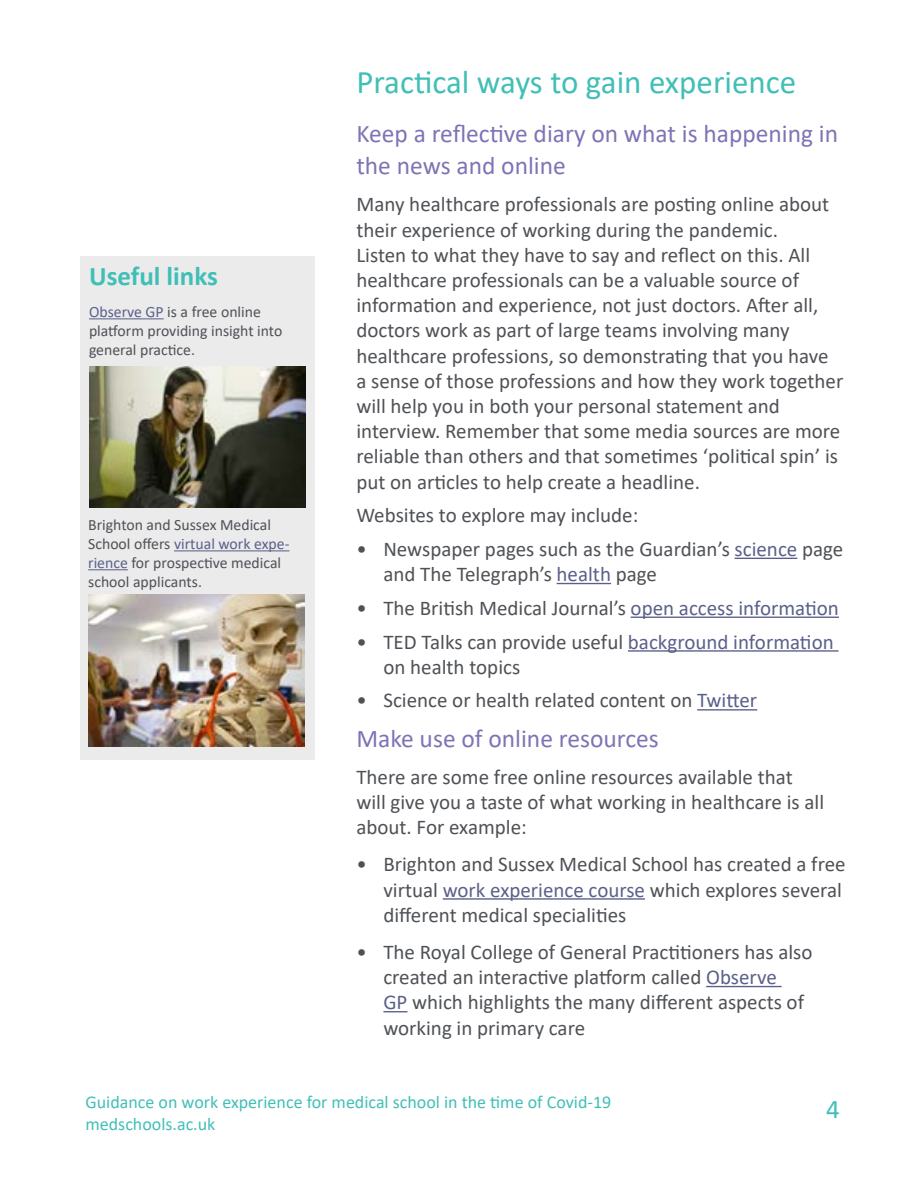
<style>
.page{position:relative;width:918px;height:1188px;background:#fff}
.page>*{position:absolute;margin:0;border:0;box-sizing:border-box;transform-origin:0 0}
.t1{font:33px "Calibri";color:#41bfb6}
.t2{font:700 27px "Calibri";color:#3fbfb6}
.t3{font:27px "Calibri";color:#41bfb6}
.t4{font:25.5px/32.4px "Calibri";color:#8073b5}
.t5{font:21px/25.2px "Calibri";color:#4e5156}
.t6{font:18px/21.6px "Calibri";color:#41bfb6}
.t7{font:15.75px/18.9px "Calibri";color:#4e5156}
.s1{color:#5b608a}
</style>
<div class="page">
<hr style="left:735px;top:558px;width:62px;height:1px;background:#5b608a">
<hr style="left:557px;top:583px;width:54px;height:1px;background:#5b608a">
<hr style="left:631px;top:617px;width:208px;height:1px;background:#5b608a">
<hr style="left:628px;top:650px;width:211px;height:2px;background:#5b608a">
<hr style="left:697px;top:709px;width:60px;height:2px;background:#5b608a">
<hr style="left:443px;top:898px;width:202px;height:2px;background:#5b608a">
<hr style="left:706px;top:986px;width:76px;height:1px;background:#5b608a">
<svg style="left:383px;top:1011px;width:24px;height:1px"></svg>
<div style="left:80px;top:256px;width:235px;height:504px;background:#ebebec"></div>
<hr style="left:89px;top:318px;width:75px;height:1px;background:#5b608a">
<hr style="left:174px;top:550px;width:116px;height:1px;background:#5b608a">
<hr style="left:88px;top:569px;width:40px;height:1px;background:#5b608a">
<img style="left:89px;top:367px;width:217px;height:141px">
<img style="left:88px;top:594px;width:217px;height:153px">
<p class="t2" style="left:89px;top:257px;width:130px">Useful links</p>
<p class="t7" style="left:89px;top:302px;width:195px"><span class="s1">Observe GP</span> is a free online platform providing insight into general practice.</p>
<p class="t7" style="left:88px;top:515px;width:203px">Brighton and Sussex Medical<br>School offers <span class="s1">virtual work expe&shy;rience</span> for prospective medical school applicants.</p>
<h1 class="t1" style="left:356px;top:59px;width:441px">Practical ways to gain experience</h1>
<p class="t4" style="left:356px;top:116px;width:483px">Keep a reflective diary on what is happening in the news and online</p>
<p class="t5" style="left:356px;top:191px;width:489px">Many healthcare professionals are posting online about their experience of working during the pandemic.<br>Listen to what they have to say and reflect on this. All healthcare professionals can be a valuable source of information and experience, not just doctors. After all, doctors work as part of large teams involving many healthcare professions, so demonstrating that you have a sense of those professions and how they work together will help you in both your personal statement and interview. Remember that some media sources are more reliable than others and that sometimes ‘political spin’ is put on articles to help create a headline.</p>
<p class="t5" style="left:356px;top:502px;width:283px">Websites to explore may include:</p>
<p class="t5" style="left:383px;top:536px;width:461px;text-indent:-27px">• Newspaper pages such as the Guardian’s <span class="s1">science</span> page and The Telegraph’s <span class="s1">health</span> page</p>
<p class="t5" style="left:356px;top:595px;width:484px">• The British Medical Journal’s <span class="s1">open access information</span></p>
<p class="t5" style="left:383px;top:628px;width:452px;text-indent:-27px">• TED Talks can provide useful <span class="s1">background information </span>on health topics</p>
<p class="t5" style="left:356px;top:687px;width:402px">• Science or health related content on <span class="s1">Twitter</span></p>
<p class="t4" style="left:356px;top:721px;width:304px">Make use of online resources</p>
<p class="t5" style="left:356px;top:764px;width:469px">There are some free online resources available that will give you a taste of what working in healthcare is all about. For example:</p>
<p class="t5" style="left:383px;top:851px;width:464px;text-indent:-27px">• Brighton and Sussex Medical School has created a free virtual <span class="s1">work experience course</span> which explores several different medical specialities</p>
<p class="t5" style="left:383px;top:939px;width:431px;text-indent:-27px">• The Royal College of General Practitioners has also created an interactive platform called <span class="s1">Observe<br>GP</span> which highlights the many different aspects of working in primary care</p>
<p class="t6" style="left:86px;top:1091px;width:527px">Guidance on work experience for medical school in the time of Covid-19 medschools.ac.uk</p>
<p class="t3" style="left:826px;top:1090px;width:15px">4</p>
</div>
